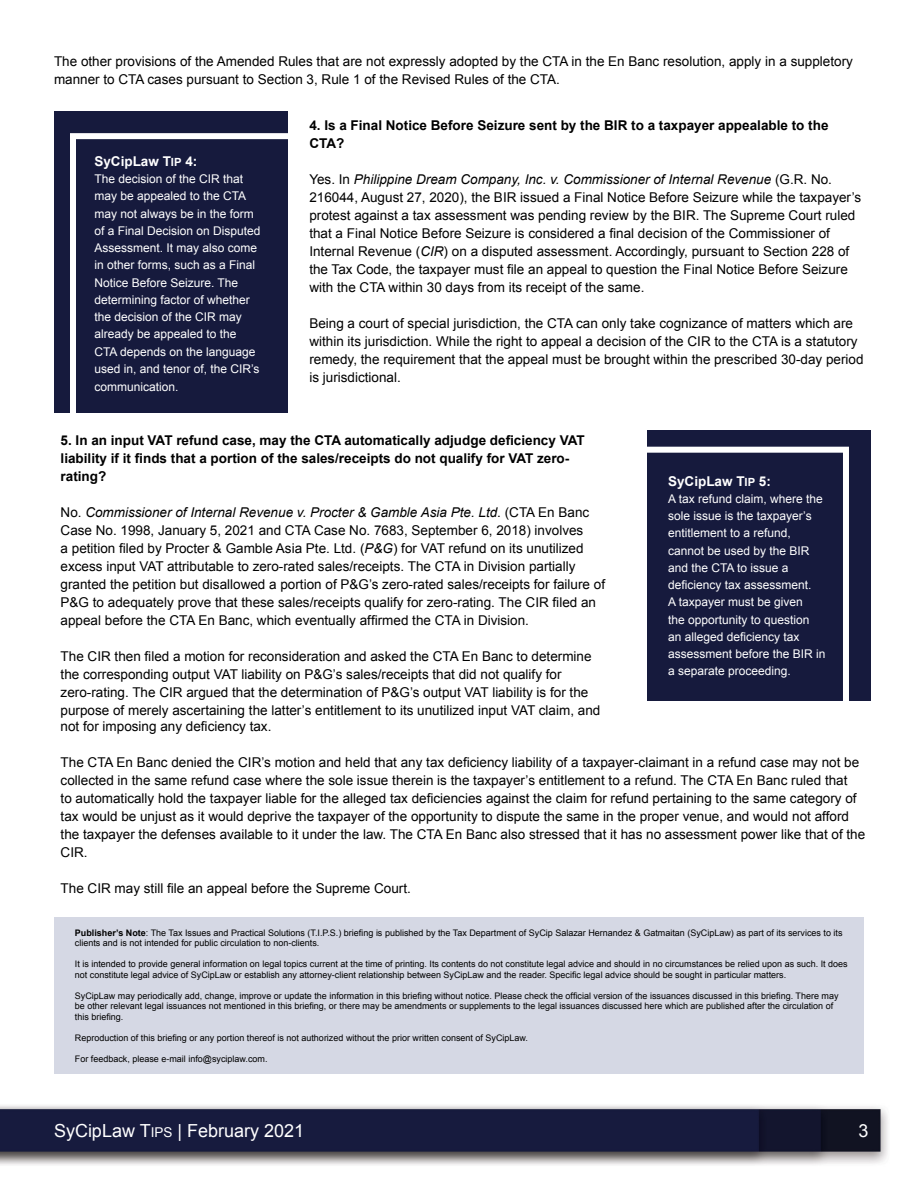
<style>
.page{position:relative;width:918px;height:1188px;background:#fff}
.page>*{position:absolute;margin:0;border:0;box-sizing:border-box;transform-origin:0 0}
.t1{font:18px "Arial";color:#fff}
.t2{font:13.5px/18px "Arial";color:#000}
.t3{font:700 13.5px/18px "Arial";color:#000}
.t4{font:700 13.5px "Arial";color:#fff}
.t5{font:12px/17.2px "Arial";color:#fff}
.t6{font:9px/10.5px "Arial";color:#000}
.s1{font-size:11.25px}
.s2{font-style:italic}
.s3{font-weight:700}
.s4{font-size:13.5px}
</style>
<div class="page">
<img style="left:0;top:111px;width:888px;height:1054px">
<div style="left:54px;top:917px;width:810px;height:156px;background:#d5d8e4"></div>
<div style="left:54px;top:112px;width:234px;height:301px;background:#161a3d"></div>
<div style="left:70px;top:133px;width:234px;height:321px;border:6px solid #fff"></div>
<div style="left:647px;top:431px;width:224px;height:270px;background:#161a3d"></div>
<div style="left:629px;top:447px;width:220px;height:270px;border:6px solid #fff"></div>
<p class="t2" style="left:54px;top:52px;width:800px">The other provisions of the Amended Rules that are not expressly adopted by the CTA in the En Banc resolution, apply in a suppletory manner to CTA cases pursuant to Section 3, Rule 1 of the Revised Rules of the CTA.</p>
<p class="t4" style="left:94px;top:152px;width:104px">SyCipLaw T<span class="s1">IP</span> 4:</p>
<p class="t5" style="left:94px;top:170px;width:168px">The decision of the CIR that may be appealed to the CTA may not always be in the form of a Final Decision on Disputed<br>Assessment. It may also come in other forms, such as a Final<br>Notice Before Seizure. The determining factor of whether the decision of the CIR may already be appealed to the<br>CTA depends on the language used in, and tenor of, the CIR’s communication.</p>
<p class="t3" style="left:309px;top:117px;width:521px">4. Is a Final Notice Before Seizure sent by the BIR to a taxpayer appealable to the<br>CTA?</p>
<p class="t2" style="left:309px;top:170px;width:553px">Yes. In <span class="s2">Philippine Dream Company, Inc. v. Commissioner of Internal Revenue</span> (G.R. No.<br>216044, August 27, 2020), the BIR issued a Final Notice Before Seizure while the taxpayer’s protest against a tax assessment was pending review by the BIR. The Supreme Court ruled that a Final Notice Before Seizure is considered a final decision of the Commissioner of Internal Revenue (<span class="s2">CIR</span>) on a disputed assessment. Accordingly, pursuant to Section 228 of the Tax Code, the taxpayer must file an appeal to question the Final Notice Before Seizure with the CTA within 30 days from its receipt of the same.</p>
<p class="t2" style="left:309px;top:314px;width:556px">Being a court of special jurisdiction, the CTA can only take cognizance of matters which are within its jurisdiction. While the right to appeal a decision of the CIR to the CTA is a statutory remedy, the requirement that the appeal must be brought within the prescribed 30-day period is jurisdictional.</p>
<p class="t3" style="left:61px;top:432px;width:526px">5. In an input VAT refund case, may the CTA automatically adjudge deficiency VAT liability if it finds that a portion of the sales/receipts do not qualify for VAT zero&shy;rating?</p>
<p class="t2" style="left:61px;top:504px;width:546px">No. <span class="s2">Commissioner of Internal Revenue v. Procter &amp; Gamble Asia Pte. Ltd</span>. (CTA En Banc Case No. 1998, January 5, 2021 and CTA Case No. 7683, September 6, 2018) involves<br>a petition filed by Procter &amp; Gamble Asia Pte. Ltd. (<span class="s2">P&amp;G</span>) for VAT refund on its unutilized excess input VAT attributable to zero-rated sales/receipts. The CTA in Division partially granted the petition but disallowed a portion of P&amp;G’s zero-rated sales/receipts for failure of P&amp;G to adequately prove that these sales/receipts qualify for zero-rating. The CIR filed an appeal before the CTA En Banc, which eventually affirmed the CTA in Division.</p>
<p class="t2" style="left:61px;top:648px;width:541px">The CIR then filed a motion for reconsideration and asked the CTA En Banc to determine the corresponding output VAT liability on P&amp;G’s sales/receipts that did not qualify for zero-rating. The CIR argued that the determination of P&amp;G’s output VAT liability is for the purpose of merely ascertaining the latter’s entitlement to its unutilized input VAT claim, and</p>
<p class="t4" style="left:668px;top:472px;width:104px">SyCipLaw T<span class="s1">IP</span> 5:</p>
<p class="t5" style="left:668px;top:490px;width:159px">A tax refund claim, where the sole issue is the taxpayer’s entitlement to a refund, cannot be used by the BIR and the CTA to issue a deficiency tax assessment.<br>A taxpayer must be given<br>the opportunity to question an alleged deficiency tax assessment before the BIR in a separate proceeding.</p>
<p class="t4" style="left:759px;top:473px;width:9px">4</p>
<p class="t5" style="left:668px;top:493px;width:140px;line-height:21px">Make sure to use the latest version of BIR Form<br>No. 1709 (Information<br>Return on Transactions with Related Party).</p>
<p class="t2" style="left:61px;top:718px;width:212px">not for imposing any deficiency tax.</p>
<p class="t2" style="left:61px;top:754px;width:806px">The CTA En Banc denied the CIR’s motion and held that any tax deficiency liability of a taxpayer-claimant in a refund case may not be collected in the same refund case where the sole issue therein is the taxpayer’s entitlement to a refund. The CTA En Banc ruled that<br>to automatically hold the taxpayer liable for the alleged tax deficiencies against the claim for refund pertaining to the same category of tax would be unjust as it would deprive the taxpayer of the opportunity to dispute the same in the proper venue, and would not afford the taxpayer the defenses available to it under the law. The CTA En Banc also stressed that it has no assessment power like that of the CIR.</p>
<p class="t2" style="left:61px;top:880px;width:352px">The CIR may still file an appeal before the Supreme Court.</p>
<p class="t6" style="left:75px;top:927px;width:769px"><span class="s3">Publisher’s Note</span>: The Tax Issues and Practical Solutions (T.I.P.S.) briefing is published by the Tax Department of SyCip Salazar Hernandez &amp; Gatmaitan (SyCipLaw) as part of its services to its clients and is not intended for public circulation to non-clients.</p>
<p class="t6" style="left:75px;top:959px;width:774px">It is intended to provide general information on legal topics current at the time of printing. Its contents do not constitute legal advice and should in no circumstances be relied upon as such. It does not constitute legal advice of SyCipLaw or establish any attorney-client relationship between SyCipLaw and the reader. Specific legal advice should be sought in particular matters.</p>
<p class="t6" style="left:75px;top:990px;width:765px">SyCipLaw may periodically add, change, improve or update the information in this briefing without notice. Please check the official version of the issuances discussed in this briefing. There may be other relevant legal issuances not mentioned in this briefing, or there may be amendments or supplements to the legal issuances discussed here which are published after the circulation of this briefing.</p>
<p class="t6" style="left:75px;top:1032px;width:455px">Reproduction of this briefing or any portion thereof is not authorized without the prior written consent of SyCipLaw.</p>
<p class="t6" style="left:75px;top:1053px;width:194px">For feedback, please e-mail info@syciplaw.com.</p>
<h1 class="t1" style="left:54px;top:1118px;width:252px">SyCipLaw T<span class="s4">IPS</span> | February 2021</h1>
<h1 class="t1" style="left:858px;top:1118px;width:12px">3</h1>
</div>
